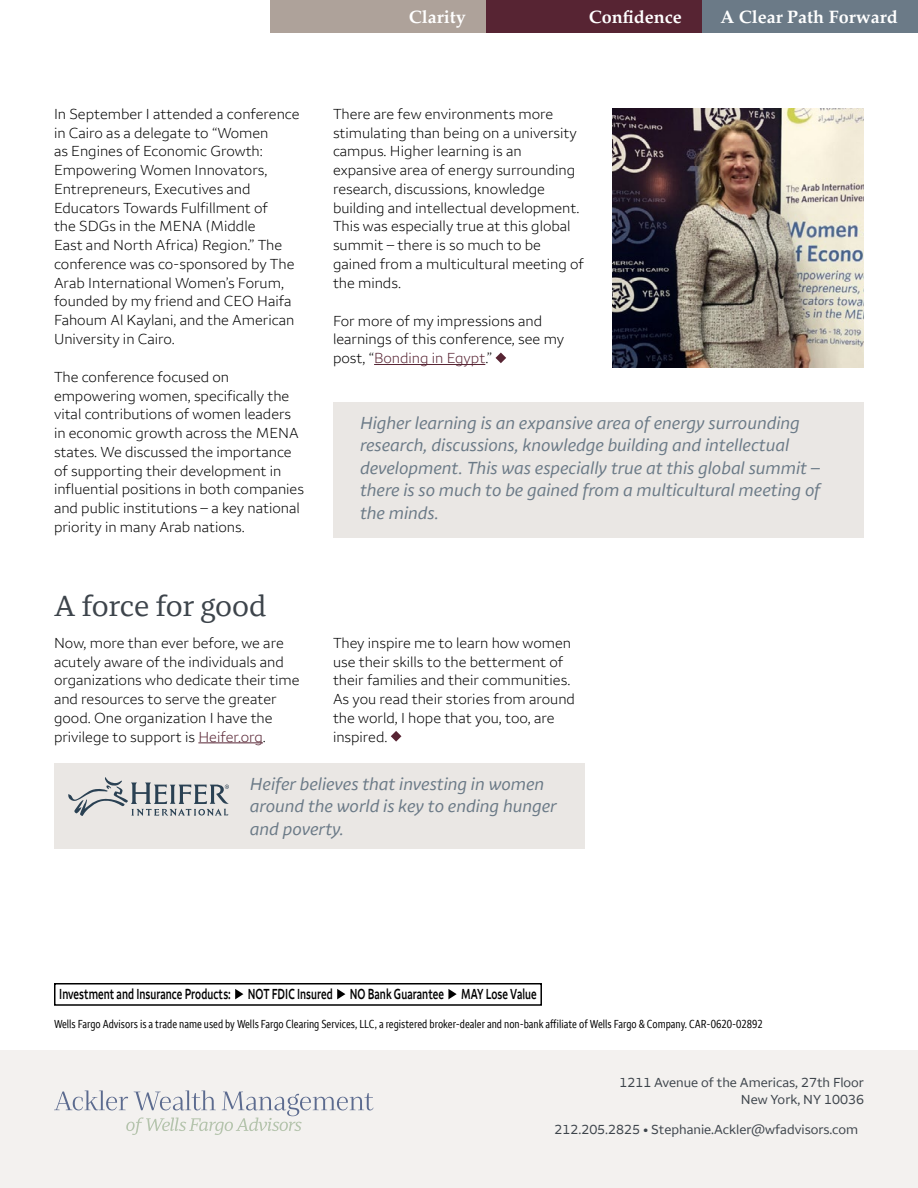
<style>
.page{position:relative;width:918px;height:1188px;background:#fff}
.page>*{position:absolute;margin:0;border:0;box-sizing:border-box;transform-origin:0 0}
.t1{font:30px "Wells Fargo Serif";color:#3d444b}
.t2{font:italic 18px/22.5px "Wells Fargo Sans";color:#6b7a87}
.t3{font:700 18px "Palatino";color:#fff}
.t4{font:300 15px/18.8px "Wells Fargo Sans";color:#000}
.t5{font:600 15px "Wells Fargo Sans";letter-spacing:.005em;color:#000;scale:.7 1}
.t6{font:13.5px/16.5px "Wells Fargo Sans";color:#3d444b;text-align:right}
.t7{font:condensed 12px "Wells Fargo Sans";color:#000}
.s1{color:#572433}
</style>
<div class="page">
<div style="left:0;top:1051px;width:918px;height:137px;background:#f3f1ef"></div>
<svg style="left:54px;top:1090px;width:320px;height:45px"></svg>
<div style="left:702px;top:0;width:216px;height:32px;background:#6b7a87"></div>
<div style="left:486px;top:0;width:216px;height:32px;background:#572433"></div>
<div style="left:270px;top:0;width:216px;height:32px;background:#aea29a"></div>
<hr style="left:374px;top:364px;width:111px;height:1px;background:#572433">
<svg style="left:496px;top:353px;width:10px;height:10px"></svg>
<div style="left:333px;top:402px;width:531px;height:135px;background:#eae7e4"></div>
<img style="left:612px;top:108px;width:252px;height:260px">
<hr style="left:198px;top:743px;width:65px;height:1px;background:#572433">
<svg style="left:391px;top:731px;width:10px;height:11px"></svg>
<div style="left:54px;top:763px;width:531px;height:85px;background:#eae7e4"></div>
<svg style="left:68px;top:777px;width:161px;height:39px"></svg>
<svg style="left:235px;top:989px;width:8px;height:10px"></svg>
<svg style="left:337px;top:989px;width:8px;height:10px"></svg>
<svg style="left:448px;top:989px;width:9px;height:10px"></svg>
<div style="left:54px;top:983px;width:488px;height:23px;border:2px solid #000"></div>
<p class="t3" style="left:409px;top:2px;width:58px">Clarity</p>
<p class="t3" style="left:589px;top:2px;width:94px">Confidence</p>
<p class="t3" style="left:721px;top:2px;width:179px">A Clear Path Forward</p>
<p class="t4" style="left:54px;top:104px;width:247px">In September I attended a conference in Cairo as a delegate to “Women<br>as Engines of Economic Growth:<br>Empowering Women Innovators,<br>Entrepreneurs, Executives and<br>Educators Towards Fulfillment of<br>the SDGs in the MENA (Middle<br>East and North Africa) Region.” The conference was co-sponsored by The<br>Arab International Women’s Forum, founded by my friend and CEO Haifa<br>Fahoum Al Kaylani, and the American<br>University in Cairo.</p>
<p class="t4" style="left:54px;top:367px;width:252px">The conference focused on empowering women, specifically the vital contributions of women leaders in economic growth across the MENA states. We discussed the importance of supporting their development in influential positions in both companies and public institutions – a key national priority in many Arab nations.</p>
<p class="t4" style="left:333px;top:104px;width:253px">There are few environments more stimulating than being on a university campus. Higher learning is an expansive area of energy surrounding research, discussions, knowledge building and intellectual development.<br>This was especially true at this global summit – there is so much to be gained from a multicultural meeting of the minds.</p>
<p class="t4" style="left:333px;top:311px;width:233px">For more of my impressions and learnings of this conference, see my post, “<span class="s1">Bonding in Egypt</span>.”</p>
<p class="t2" style="left:360px;top:412px;width:462px">Higher learning is an expansive area of energy surrounding research, discussions, knowledge building and intellectual development. This was especially true at this global summit – there is so much to be gained from a multicultural meeting of the minds.</p>
<h1 class="t1" style="left:54px;top:587px;width:214px">A force for good</h1>
<p class="t4" style="left:54px;top:633px;width:247px">Now, more than ever before, we are acutely aware of the individuals and organizations who dedicate their time and resources to serve the greater good. One organization I have the privilege to support is <span class="s1">Heifer.org</span>.</p>
<p class="t4" style="left:333px;top:633px;width:243px">They inspire me to learn how women use their skills to the betterment of their families and their communities.<br>As you read their stories from around the world, I hope that you, too, are inspired.</p>
<p class="t2" style="left:250px;top:772px;width:308px">Heifer believes that investing in women around the world is key to ending hunger and poverty.</p>
<p class="t5" style="left:59px;top:985px;width:684px">Investment and Insurance Products: NOT FDIC Insured NO Bank Guarantee MAY Lose Value</p>
<p class="t7" style="left:54px;top:1016px;width:710px">Wells Fargo Advisors is a trade name used by Wells Fargo Clearing Services, LLC, a registered broker-dealer and non-bank affiliate of Wells Fargo &amp; Company. CAR-0620-02892</p>
<p class="t6" style="left:619px;top:1074px;width:246px">1211 Avenue of the Americas, 27th Floor<br>New York, NY 10036</p>
<p class="t6" style="left:555px;top:1121px;width:305px">212.205.2825 • Stephanie.Ackler@wfadvisors.com</p>
</div>
